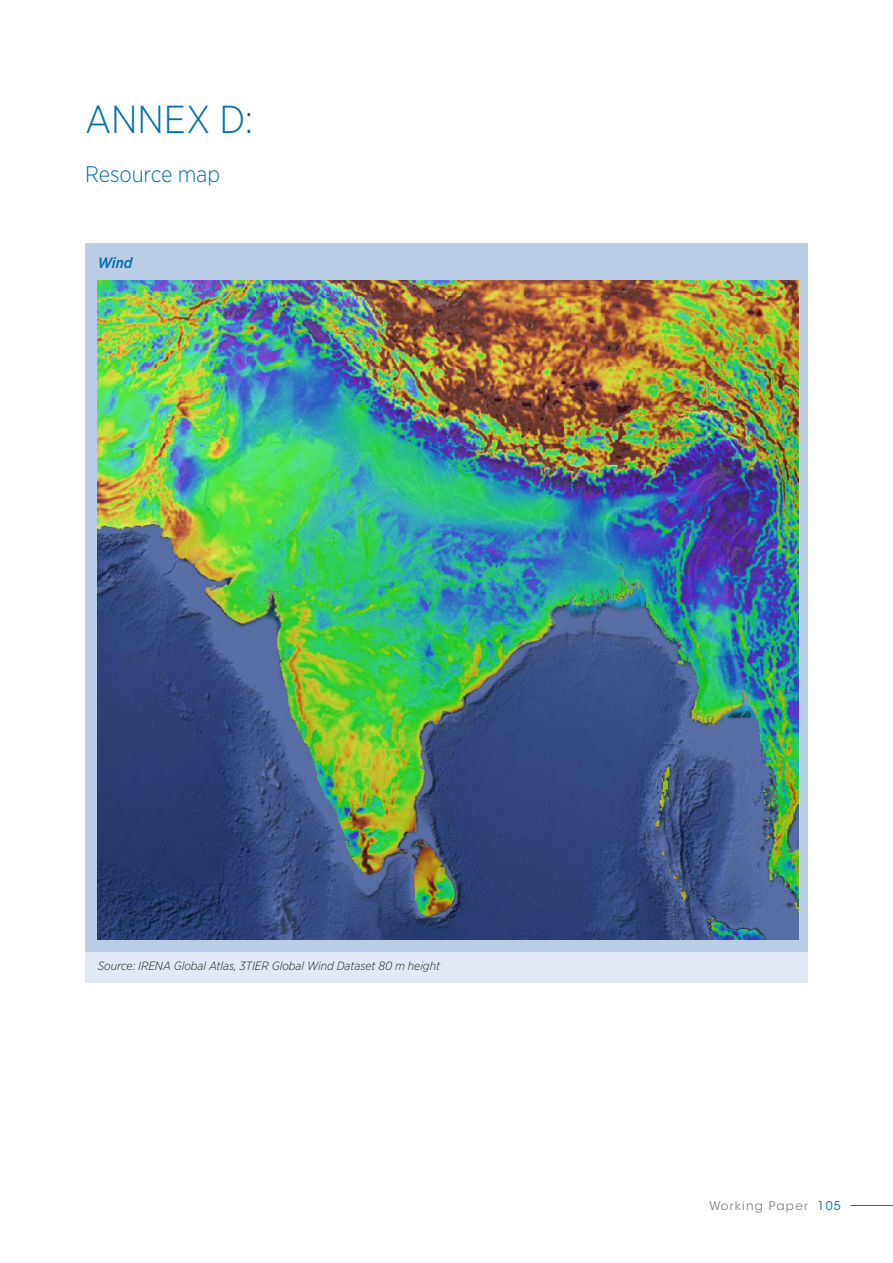
<style>
.page{position:relative;width:893px;height:1263px;background:#fff}
.page>*{position:absolute;margin:0;border:0;box-sizing:border-box;transform-origin:0 0}
.ZÜ-1{font:300 39px "Gotham Narrow";color:#0070ad}
.Zü-1-1_nach_1{font:300 22.5px "Gotham Narrow";letter-spacing:-.005em;color:#0070ad}
.Figure_ohne_Inhalt{font:italic 500 15px "Gotham Narrow";color:#0070ad}
.Source{font:italic 300 12px "Gotham Narrow";color:#231f20}
.t1{font:12px "ITC Avant Garde Std";letter-spacing:.1em;color:#808285}
.s1{color:#0070ad}
</style>
<div class="page">
<hr style="left:850px;top:1205px;width:43px;height:1px;background:#0070ad">
<div style="left:85px;top:243px;width:723px;height:709px;background:#bacde5"></div>
<div style="left:85px;top:952px;width:723px;height:31px;background:#e1eaf4"></div>
<img style="left:98px;top:281px;width:700px;height:658px">
<p class="ZÜ-1" style="left:85px;top:96px;width:170px">ANNEX D:</p>
<p class="Zü-1-1_nach_1" style="left:85px;top:160px;width:136px">Resource map</p>
<p class="Figure_ohne_Inhalt" style="left:98px;top:253px;width:36px">Wind</p>
<p class="Source" style="left:98px;top:959px;width:344px">Source: IRENA Global Atlas, 3TIER Global Wind Dataset 80 m height</p>
<p class="t1" style="left:709px;top:1198px;width:133px">Working Paper <span class="s1">105</span></p>
</div>
